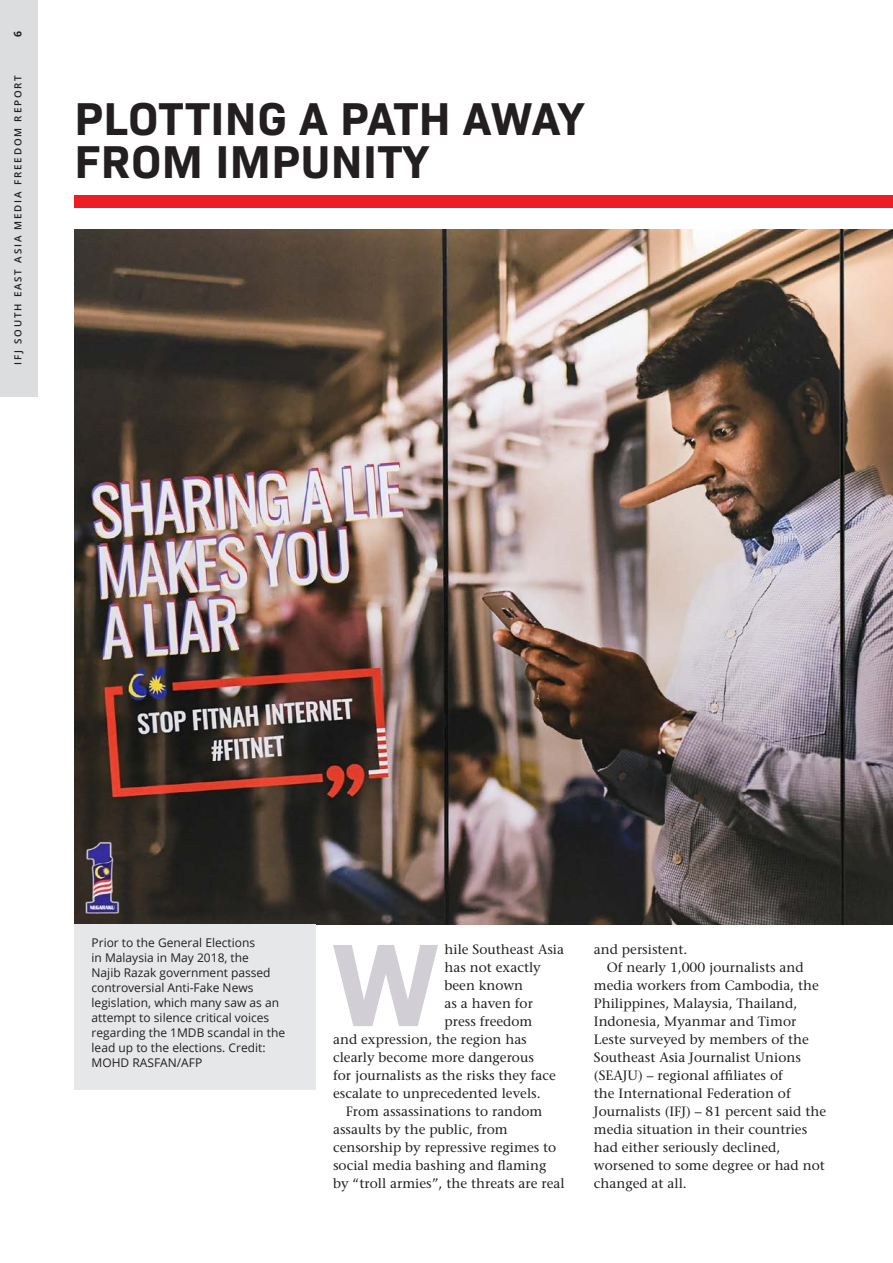
<style>
.page{position:relative;width:893px;height:1263px;background:#fff}
.page>*{position:absolute;margin:0;border:0;box-sizing:border-box;transform-origin:0 0}
.text{font:700 119.4px "Bio Sans";color:#d1cfd5}
.Body_A{font:700 46.8px/42.9px "Bio Sans";letter-spacing:.01em;color:#231f20}
.text-2{font:13.5px/18px "Stone Serif";color:#231f20}
.Body_A-2{font:12px/15px "Open Sans";color:#231f20}
.t1{font:700 10.5px "Open Sans";color:#231f20}
.t2{font:600 9.75px "Open Sans";letter-spacing:.19em;color:#231f20}
</style>
<div class="page">
<div style="left:0;top:0;width:37px;height:396px;background:#dcdddf"></div>
<img style="left:75px;top:230px;width:818px;height:695px">
<div style="left:75px;top:196px;width:818px;height:12px;background:#ee1d23"></div>
<div style="left:75px;top:925px;width:241px;height:165px;background:#e6e7e9"></div>
<p class="t1" style="left:10px;top:37px;width:7px;rotate:-90deg">6</p>
<p class="t2" style="left:11px;top:365px;width:291px;rotate:-90deg">IFJ SOUTH EAST ASIA MEDIA FREEDOM REPORT</p>
<p class="Body_A" style="left:75px;top:94px;width:511px">PLOTTING A PATH AWAY<br>FROM IMPUNITY</p>
<p class="Body_A-2" style="left:92px;top:934px;width:195px">Prior to the General Elections<br>in Malaysia in May 2018, the<br>Najib Razak government passed controversial Anti-Fake News legislation, which many saw as an attempt to silence critical voices regarding the 1MDB scandal in the lead up to the elections. Credit:<br>MOHD RASFAN/AFP</p>
<p class="text" style="left:333px;top:893px;width:107px">W</p>
<p class="text-2" style="left:444px;top:940px;width:121px">hile Southeast Asia</p>
<p class="text-2" style="left:444px;top:958px;width:98px">has not exactly</p>
<p class="text-2" style="left:444px;top:976px;width:80px">been known</p>
<p class="text-2" style="left:444px;top:994px;width:90px">as a haven for</p>
<p class="text-2" style="left:444px;top:1012px;width:89px">press freedom</p>
<p class="text-2" style="left:333px;top:1030px;width:195px">and expression, the region has</p>
<p class="text-2" style="left:333px;top:1048px;width:202px">clearly become more dangerous</p>
<p class="text-2" style="left:333px;top:1066px;width:224px">for journalists as the risks they face</p>
<p class="text-2" style="left:333px;top:1084px;width:209px">escalate to unprecedented levels.</p>
<p class="text-2" style="left:333px;top:1102px;width:233px;text-indent:13px">From assassinations to random assaults by the public, from censorship by repressive regimes to social media bashing and flaming by “troll armies”, the threats are real</p>
<p class="text-2" style="left:594px;top:940px;width:95px">and persistent.</p>
<p class="text-2" style="left:594px;top:958px;width:234px;text-indent:13px">Of nearly 1,000 journalists and media workers from Cambodia, the<br>Philippines, Malaysia, Thailand,<br>Indonesia, Myanmar and Timor<br>Leste surveyed by members of the<br>Southeast Asia Journalist Unions (SEAJU) – regional affiliates of<br>the International Federation of<br>Journalists (IFJ) – 81 percent said the media situation in their countries had either seriously declined, worsened to some degree or had not changed at all.</p>
</div>
